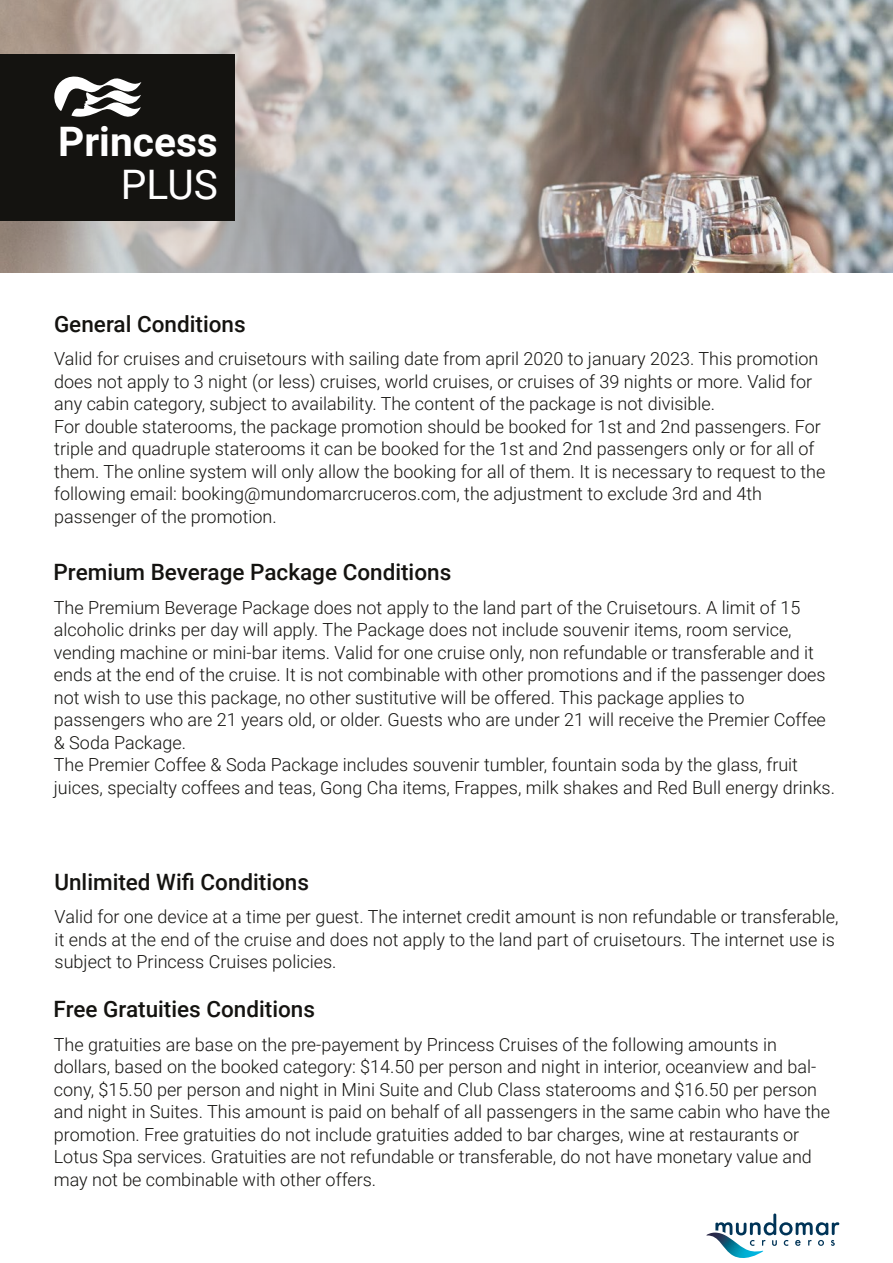
<style>
.page{position:relative;width:893px;height:1263px;background:#fff}
.page>*{position:absolute;margin:0;border:0;box-sizing:border-box;transform-origin:0 0}
.t1{font:700 40.65px "Roboto";color:#fff}
.t2{font:40.65px "Roboto";color:#fff}
.t3{font:500 22.5px "Roboto";color:#141310}
.t4{font:300 18px/22.5px "Roboto";color:#141310}
</style>
<div class="page">
<img style="left:0;top:0;width:893px;height:272px">
<div style="left:0;top:54px;width:235px;height:167px;background:#141310"></div>
<svg style="left:54px;top:77px;width:87px;height:40px"></svg>
<svg style="left:706px;top:1213px;width:134px;height:45px"></svg>
<h1 class="t1" style="left:58px;top:113px;width:161px">Princess</h1>
<h1 class="t2" style="left:121px;top:156px;width:98px">PLUS</h1>
<p class="t3" style="left:54px;top:308px;width:193px">General Conditions</p>
<p class="t4" style="left:54px;top:347px;width:773px">Valid for cruises and cruisetours with sailing date from april 2020 to january 2023. This promotion does not apply to 3 night (or less) cruises, world cruises, or cruises of 39 nights or more. Valid for any cabin category, subject to availability. The content of the package is not divisible.<br>For double staterooms, the package promotion should be booked for 1st and 2nd passengers. For triple and quadruple staterooms it can be booked for the 1st and 2nd passengers only or for all of them. The online system will only allow the booking for all of them. It is necessary to request to the following email: booking@mundomarcruceros.com, the adjustment to exclude 3rd and 4th passenger of the promotion.</p>
<p class="t3" style="left:54px;top:557px;width:399px">Premium Beverage Package Conditions</p>
<p class="t4" style="left:54px;top:595px;width:783px">The Premium Beverage Package does not apply to the land part of the Cruisetours. A limit of 15 alcoholic drinks per day will apply. The Package does not include souvenir items, room service, vending machine or mini-bar items. Valid for one cruise only, non refundable or transferable and it ends at the end of the cruise. It is not combinable with other promotions and if the passenger does not wish to use this package, no other sustitutive will be offered. This package applies to passengers who are 21 years old, or older. Guests who are under 21 will receive the Premier Coffee &amp; Soda Package.<br>The Premier Coffee &amp; Soda Package includes souvenir tumbler, fountain soda by the glass, fruit juices, specialty coffees and teas, Gong Cha items, Frappes, milk shakes and Red Bull energy drinks.</p>
<p class="t3" style="left:54px;top:866px;width:256px">Unlimited Wifi Conditions</p>
<p class="t4" style="left:55px;top:905px;width:785px">Valid for one device at a time per guest. The internet credit amount is non refundable or transferable, it ends at the end of the cruise and does not apply to the land part of cruisetours. The internet use is subject to Princess Cruises policies.</p>
<p class="t3" style="left:54px;top:993px;width:263px">Free Gratuities Conditions</p>
<p class="t4" style="left:54px;top:1032px;width:778px">The gratuities are base on the pre-payement by Princess Cruises of the following amounts in dollars, based on the booked category: $14.50 per person and night in interior, oceanview and bal&shy;cony, $15.50 per person and night in Mini Suite and Club Class staterooms and $16.50 per person and night in Suites. This amount is paid on behalf of all passengers in the same cabin who have the promotion. Free gratuities do not include gratuities added to bar charges, wine at restaurants or Lotus Spa services. Gratuities are not refundable or transferable, do not have monetary value and may not be combinable with other offers.</p>
</div>
